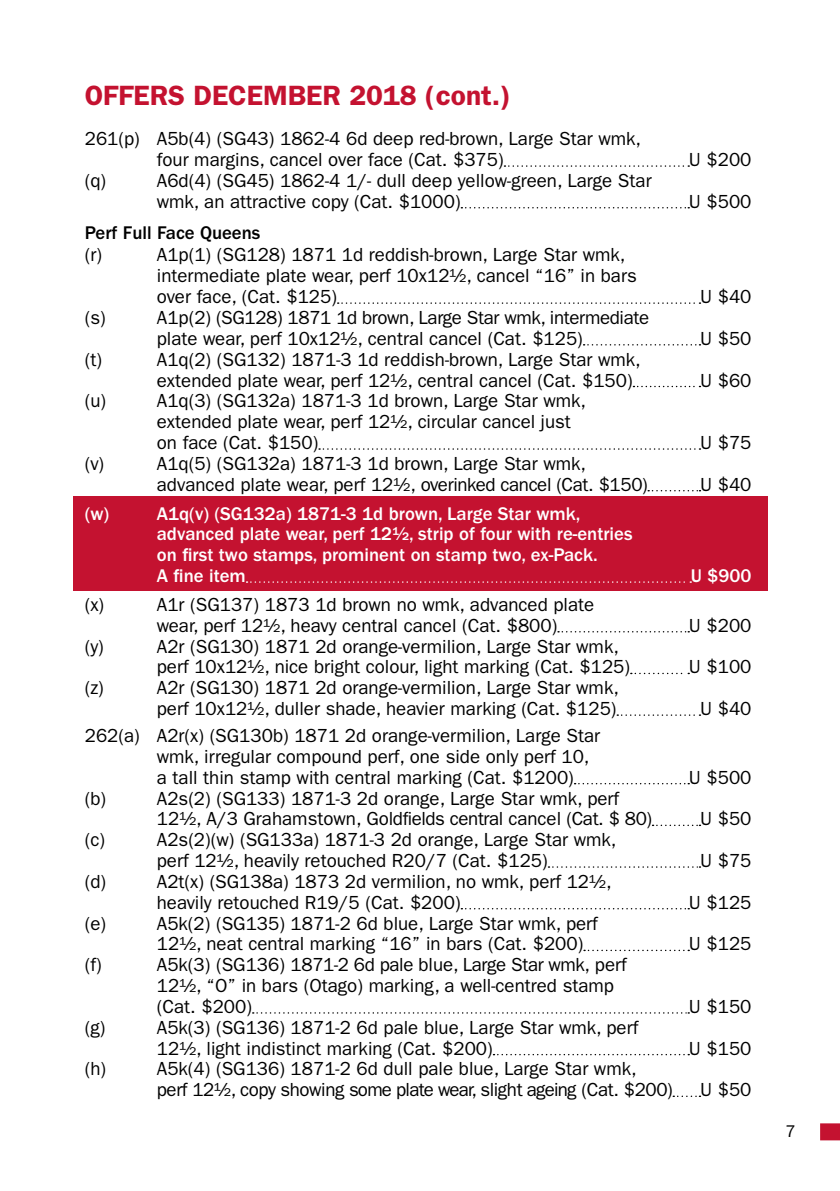
<style>
.page{position:relative;width:840px;height:1191px;background:#fff}
.page>*{position:absolute;margin:0;border:0;box-sizing:border-box;transform-origin:0 0}
.t1{font:600 28px "ITC Franklin Gothic Std";color:#c41230}
.t2{font:19px/20.8px "ITC Franklin Gothic Std";color:#000}
.t3{font:500 19px/20.8px "ITC Franklin Gothic Std";color:#fff}
.t4{font:19px/20.8px "ITC Franklin Gothic Std";letter-spacing:-.02em;color:#000}
.t5{font:500 19px "ITC Franklin Gothic Std";color:#000}
.t6{font:17px "ITC Franklin Gothic Std";color:#000}
</style>
<div class="page">
<div style="left:819px;top:1123px;width:20px;height:17px;background:#c41230"></div>
<div style="left:72px;top:497px;width:695px;height:94px;background:#c41230"></div>
<svg style="left:504px;top:165px;width:184px;height:2px"></svg>
<svg style="left:461px;top:207px;width:227px;height:1px"></svg>
<svg style="left:337px;top:302px;width:363px;height:2px"></svg>
<svg style="left:583px;top:344px;width:117px;height:1px"></svg>
<svg style="left:633px;top:386px;width:67px;height:1px"></svg>
<svg style="left:319px;top:448px;width:381px;height:2px"></svg>
<svg style="left:647px;top:490px;width:53px;height:1px"></svg>
<svg style="left:246px;top:581px;width:444px;height:2px"></svg>
<svg style="left:557px;top:631px;width:131px;height:1px"></svg>
<svg style="left:630px;top:673px;width:58px;height:1px"></svg>
<svg style="left:617px;top:714px;width:83px;height:2px"></svg>
<svg style="left:574px;top:783px;width:114px;height:1px"></svg>
<svg style="left:652px;top:824px;width:48px;height:2px"></svg>
<svg style="left:548px;top:866px;width:152px;height:1px"></svg>
<svg style="left:461px;top:908px;width:227px;height:1px"></svg>
<svg style="left:583px;top:949px;width:105px;height:2px"></svg>
<svg style="left:252px;top:1012px;width:436px;height:1px"></svg>
<svg style="left:493px;top:1054px;width:195px;height:1px"></svg>
<svg style="left:673px;top:1095px;width:27px;height:2px"></svg>
<h1 class="t1" style="left:85px;top:79px;width:427px">OFFERS DECEMBER 2018 (cont.)</h1>
<p class="t2" style="left:157px;top:128px;width:485px;text-indent:-72px">261(p) A5b(4) (SG43) 1862-4 6d deep red-brown, Large Star wmk, four margins, cancel over face (Cat. $375)</p>
<p class="t2" style="left:85px;top:170px;width:23px">(q)</p>
<p class="t2" style="left:157px;top:170px;width:496px">A6d(4) (SG45) 1862-4 1/- dull deep yellow-green, Large Star wmk, an attractive copy (Cat. $1000)</p>
<p class="t5" style="left:85px;top:222px;width:177px">Perf Full Face Queens</p>
<p class="t2" style="left:85px;top:245px;width:19px">(r)</p>
<p class="t2" style="left:157px;top:245px;width:481px">A1p(1) (SG128) 1871 1d reddish-brown, Large Star wmk, intermediate plate wear, perf 10x12½, cancel “16” in bars over face, (Cat. $125)</p>
<p class="t2" style="left:85px;top:307px;width:22px">(s)</p>
<p class="t2" style="left:157px;top:307px;width:493px">A1p(2) (SG128) 1871 1d brown, Large Star wmk, intermediate plate wear, perf 10x12½, central cancel (Cat. $125)</p>
<p class="t2" style="left:85px;top:349px;width:19px">(t)</p>
<p class="t2" style="left:157px;top:349px;width:485px">A1q(2) (SG132) 1871-3 1d reddish-brown, Large Star wmk, extended plate wear, perf 12½, central cancel (Cat. $150)</p>
<p class="t2" style="left:85px;top:390px;width:23px">(u)</p>
<p class="t2" style="left:157px;top:390px;width:430px">A1q(3) (SG132a) 1871-3 1d brown, Large Star wmk, extended plate wear, perf 12½, circular cancel just on face (Cat. $150)</p>
<p class="t2" style="left:85px;top:453px;width:21px">(v)</p>
<p class="t2" style="left:157px;top:453px;width:492px">A1q(5) (SG132a) 1871-3 1d brown, Large Star wmk, advanced plate wear, perf 12½, overinked cancel (Cat. $150)</p>
<p class="t3" style="left:85px;top:503px;width:26px">(w)</p>
<p class="t3" style="left:157px;top:503px;width:477px">A1q(v) (SG132a) 1871-3 1d brown, Large Star wmk, advanced plate wear, perf 12½, strip of four with re-entries on first two stamps, prominent on stamp two, ex-Pack.<br>A fine item</p>
<p class="t2" style="left:85px;top:594px;width:21px">(x)</p>
<p class="t2" style="left:157px;top:594px;width:438px">A1r (SG137) 1873 1d brown no wmk, advanced plate wear, perf 12½, heavy central cancel (Cat. $800)</p>
<p class="t2" style="left:85px;top:636px;width:21px">(y)</p>
<p class="t2" style="left:157px;top:636px;width:474px">A2r (SG130) 1871 2d orange-vermilion, Large Star wmk, perf 10x12½, nice bright colour, light marking (Cat. $125)</p>
<p class="t2" style="left:85px;top:677px;width:21px">(z)</p>
<p class="t2" style="left:157px;top:677px;width:463px">A2r (SG130) 1871 2d orange-vermilion, Large Star wmk, perf 10x12½, duller shade, heavier marking (Cat. $125)</p>
<p class="t2" style="left:157px;top:725px;width:444px;text-indent:-72px">262(a) A2r(x) (SG130b) 1871 2d orange-vermilion, Large Star wmk, irregular compound perf, one side only perf 10, a tall thin stamp with central marking (Cat. $1200)</p>
<p class="t2" style="left:85px;top:788px;width:23px">(b)</p>
<p class="t2" style="left:157px;top:788px;width:496px">A2s(2) (SG133) 1871-3 2d orange, Large Star wmk, perf<br>12½, A/3 Grahamstown, Goldfields central cancel (Cat. $ 80)</p>
<p class="t2" style="left:85px;top:829px;width:22px">(c)</p>
<p class="t2" style="left:157px;top:829px;width:461px">A2s(2)(w) (SG133a) 1871-3 2d orange, Large Star wmk, perf 12½, heavily retouched R20/7 (Cat. $125)</p>
<p class="t2" style="left:85px;top:871px;width:23px">(d)</p>
<p class="t2" style="left:157px;top:871px;width:456px">A2t(x) (SG138a) 1873 2d vermilion, no wmk, perf 12½, heavily retouched R19/5 (Cat. $200)</p>
<p class="t2" style="left:85px;top:913px;width:23px">(e)</p>
<p class="t2" style="left:157px;top:913px;width:442px">A5k(2) (SG135) 1871-2 6d blue, Large Star wmk, perf<br>12½, neat central marking “16” in bars (Cat. $200)</p>
<p class="t2" style="left:85px;top:954px;width:18px">(f)</p>
<p class="t2" style="left:157px;top:954px;width:471px">A5k(3) (SG136) 1871-2 6d pale blue, Large Star wmk, perf<br>12½, “O” in bars (Otago) marking, a well-centred stamp (Cat. $200)</p>
<p class="t2" style="left:85px;top:1017px;width:22px">(g)</p>
<p class="t2" style="left:157px;top:1017px;width:482px">A5k(3) (SG136) 1871-2 6d pale blue, Large Star wmk, perf<br>12½, light indistinct marking (Cat. $200)</p>
<p class="t2" style="left:85px;top:1058px;width:23px">(h)</p>
<p class="t4" style="left:157px;top:1058px;width:517px">A5k(4) (SG136) 1871-2 6d dull pale blue, Large Star wmk,<br>perf 12½, copy showing some plate wear, slight ageing (Cat. $200)</p>
<p class="t2" style="left:688px;top:149px;width:64px">U $200</p>
<p class="t2" style="left:688px;top:191px;width:64px">U $500</p>
<p class="t2" style="left:699px;top:286px;width:53px">U $40</p>
<p class="t2" style="left:699px;top:328px;width:53px">U $50</p>
<p class="t2" style="left:699px;top:370px;width:53px">U $60</p>
<p class="t2" style="left:699px;top:432px;width:53px">U $75</p>
<p class="t2" style="left:699px;top:474px;width:53px">U $40</p>
<p class="t3" style="left:690px;top:565px;width:62px">U $900</p>
<p class="t2" style="left:688px;top:615px;width:64px">U $200</p>
<p class="t2" style="left:688px;top:657px;width:64px">U $100</p>
<p class="t2" style="left:699px;top:698px;width:53px">U $40</p>
<p class="t2" style="left:688px;top:767px;width:64px">U $500</p>
<p class="t2" style="left:699px;top:808px;width:53px">U $50</p>
<p class="t2" style="left:699px;top:850px;width:53px">U $75</p>
<p class="t2" style="left:688px;top:892px;width:64px">U $125</p>
<p class="t2" style="left:688px;top:933px;width:64px">U $125</p>
<p class="t2" style="left:688px;top:996px;width:64px">U $150</p>
<p class="t2" style="left:688px;top:1038px;width:64px">U $150</p>
<p class="t2" style="left:699px;top:1079px;width:53px">U $50</p>
<p class="t6" style="left:785px;top:1121px;width:12px">7</p>
</div>
